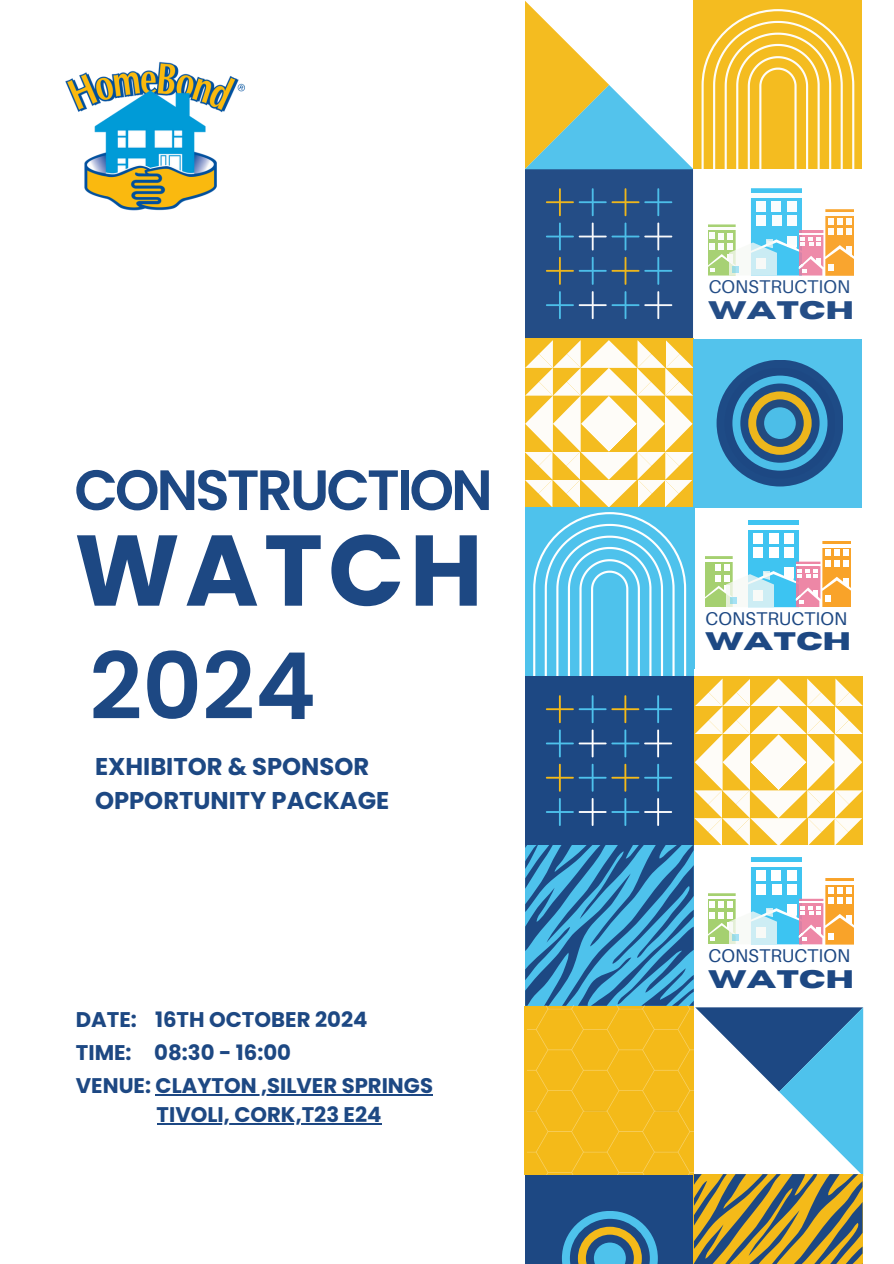
<style>
.page{position:relative;width:894px;height:1264px;background:#fff}
.page>*{position:absolute;margin:0;border:0;box-sizing:border-box;transform-origin:0 0}
.t1{font:700 100.2px "Poppins";letter-spacing:.05em;color:#1d4883}
.t2{font:600 92.25px "Poppins";color:#1d4883}
.t3{font:600 56.7px "Poppins";letter-spacing:-.055em;color:#1d4883}
.t4{font:700 25.2px "Horizon";color:#1d4883}
.t5{font:700 24.15px/33.8px "Poppins";color:#1d4883}
.t6{font:700 21.15px "Poppins";color:#1d4883}
.t7{font:18.45px "Aileron";color:#1d4883}
</style>
<div class="page">
<div style="left:524px;top:169px;width:169px;height:169px;background:#244d86"></div>
<svg style="left:546px;top:188px;width:126px;height:28px"></svg>
<svg style="left:546px;top:222px;width:126px;height:28px"></svg>
<svg style="left:546px;top:257px;width:126px;height:28px"></svg>
<svg style="left:546px;top:291px;width:126px;height:28px"></svg>
<svg style="left:525px;top:1px;width:168px;height:168px"></svg>
<div style="left:693px;top:0;width:169px;height:169px;background:#f4bc20"></div>
<svg style="left:701px;top:9px;width:153px;height:267px"></svg>
<svg style="left:732px;top:265px;width:7px;height:7px"></svg>
<svg style="left:524px;top:340px;width:338px;height:924px"></svg>
<img style="left:65px;top:61px;width:180px;height:150px">
<hr style="left:155px;top:1094px;width:278px;height:1px;background:#1d4883">
<hr style="left:156px;top:1123px;width:225px;height:1px;background:#1d4883">
<h4 class="t3" style="left:74px;top:450px;width:420px">CONSTRUCTION</h4>
<h4 class="t1" style="left:74px;top:500px;width:410px">WATCH</h4>
<p class="t2" style="left:89px;top:622px;width:228px">2024</p>
<p class="t5" style="left:95px;top:749px;width:296px">EXHIBITOR &amp; SPONSOR<br>OPPORTUNITY PACKAGE</p>
<p class="t6" style="left:76px;top:1004px;width:293px">DATE: 16TH OCTOBER 2024</p>
<p class="t6" style="left:76px;top:1037px;width:217px">TIME: 08:30 - 16:00</p>
<p class="t6" style="left:76px;top:1070px;width:358px">VENUE: CLAYTON ,SILVER SPRINGS</p>
<p class="t6" style="left:156px;top:1100px;width:226px">TIVOLI, CORK,T23 E24</p>
<p class="t7" style="left:708px;top:275px;width:143px">CONSTRUCTION</p>
<p class="t4" style="left:708px;top:297px;width:147px">WATCH</p>
<h3 class="t7" style="left:705px;top:607px;width:143px">CONSTRUCTION</h3>
<h4 class="t4" style="left:705px;top:629px;width:147px">WATCH</h4>
<h2 class="t7" style="left:708px;top:944px;width:143px">CONSTRUCTION</h2>
<h1 class="t4" style="left:708px;top:966px;width:147px">WATCH</h1>
</div>
